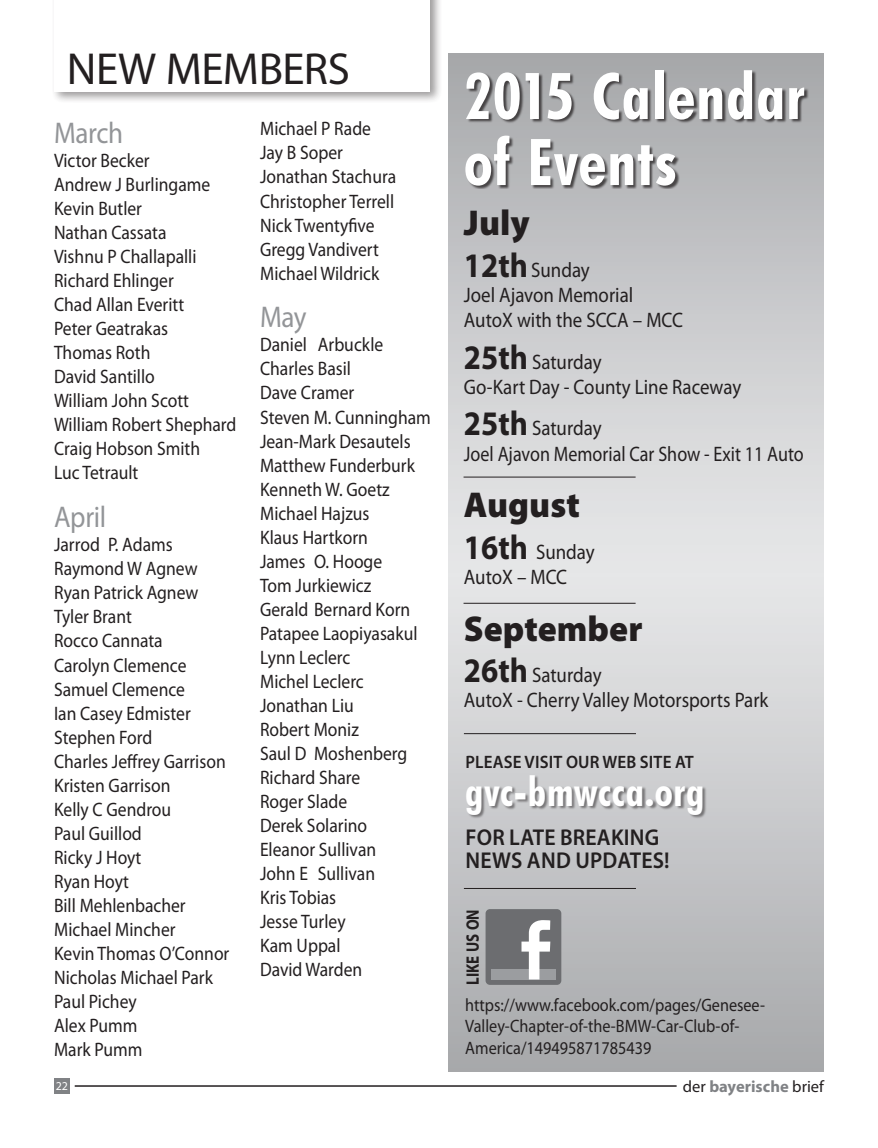
<style>
.page{position:relative;width:878px;height:1148px;background:#fff}
.page>*{position:absolute;margin:0;border:0;box-sizing:border-box;transform-origin:0 0}
.t1{font:700 condensed 64.5px/66px "Futura BT";letter-spacing:.01em;color:#fff}
.t2{font:45px "Myriad Pro";letter-spacing:-.01em;color:#231f20}
.t3{font:700 condensed 40.65px "Futura BT";letter-spacing:.015em;color:#fff}
.t4{font:900 36px "Myriad Pro";color:#231f20}
.t5{font:30px "Myriad Pro";letter-spacing:-.015em;color:#939598;scale:.9 1}
.t6{font:600 22.95px/22.5px "Myriad Pro";letter-spacing:.01em;color:#231f20;scale:.95 1}
.t7{font:21px/25.2px "Myriad Pro";color:#231f20;scale:.9 1}
.t8{font:19.5px/24px "Myriad Pro";color:#231f20;scale:.9 1}
.t9{font:18px/21.6px "Myriad Pro";color:#231f20;scale:.9 1}
.t10{font:600 18px "Myriad Pro";letter-spacing:.01em;color:#231f20;scale:.95 1}
.t11{font:700 18px "Myriad Pro";color:#231f20;scale:.83 1}
.t12{font:700 16.5px "Myriad Pro";color:#808285}
.t13{font:12px "Myriad Pro";color:#fff}
.s1{font-weight:700;font-size:34.5px}
.s2{font-weight:400;color:#231f20}
</style>
<div class="page">
<hr style="left:75px;top:1085px;width:601px;height:1px;background:#231f20">
<div style="left:54px;top:1078px;width:16px;height:16px;background:#808285"></div>
<div style="left:50px;top:0;width:392px;height:104px;background:#231f20;opacity:.5"></div>
<div style="left:54px;top:0;width:376px;height:92px;background:#fff"></div>
<svg style="left:448px;top:54px;width:376px;height:1017px;background:#cbccce"></svg>
<div style="left:466px;top:70px;width:342px;height:119px;background:#231f20;opacity:.75"></div>
<hr style="left:463px;top:477px;width:172px;height:1px;background:#231f20">
<hr style="left:463px;top:603px;width:172px;height:1px;background:#231f20">
<hr style="left:464px;top:733px;width:172px;height:1px;background:#231f20">
<hr style="left:464px;top:888px;width:172px;height:1px;background:#231f20">
<div style="left:485px;top:909px;width:76px;height:75px;background:#6c6d70;border-radius:4px"></div>
<div style="left:491px;top:968px;width:65px;height:11px;background:#9b9da0"></div>
<svg style="left:521px;top:920px;width:29px;height:59px"></svg>
<div style="left:466px;top:775px;width:240px;height:43px;background:#231f20;opacity:.5"></div>
<h2 class="t2" style="left:67px;top:44px;width:284px">NEW MEMBERS</h2>
<h3 class="t5" style="left:54px;top:117px;width:78px">March</h3>
<p class="t8" style="left:54px;top:149px;width:204px">Victor Becker<br>Andrew J Burlingame<br>Kevin Butler<br>Nathan Cassata<br>Vishnu P Challapalli<br>Richard Ehlinger<br>Chad Allan Everitt<br>Peter Geatrakas<br>Thomas Roth<br>David Santillo<br>William John Scott<br>William Robert Shephard<br>Craig Hobson Smith<br>Luc Tetrault</p>
<h3 class="t5" style="left:54px;top:501px;width:60px">April</h3>
<p class="t8" style="left:54px;top:533px;width:196px">Jarrod P. Adams<br>Raymond W Agnew<br>Ryan Patrick Agnew<br>Tyler Brant<br>Rocco Cannata<br>Carolyn Clemence<br>Samuel Clemence<br>Ian Casey Edmister<br>Stephen Ford<br>Charles Jeffrey Garrison<br>Kristen Garrison<br>Kelly C Gendrou<br>Paul Guillod<br>Ricky J Hoyt<br>Ryan Hoyt<br>Bill Mehlenbacher<br>Michael Mincher<br>Kevin Thomas O’Connor<br>Nicholas Michael Park<br>Paul Pichey<br>Alex Pumm<br>Mark Pumm</p>
<p class="t8" style="left:260px;top:117px;width:153px">Michael P Rade<br>Jay B Soper<br>Jonathan Stachura<br>Christopher Terrell<br>Nick Twentyfive<br>Gregg Vandivert<br>Michael Wildrick</p>
<h3 class="t5" style="left:260px;top:301px;width:53px">May</h3>
<p class="t8" style="left:260px;top:333px;width:191px">Daniel Arbuckle<br>Charles Basil<br>Dave Cramer<br>Steven M. Cunningham<br>Jean-Mark Desautels<br>Matthew Funderburk<br>Kenneth W. Goetz<br>Michael Hajzus<br>Klaus Hartkorn<br>James O. Hooge<br>Tom Jurkiewicz<br>Gerald Bernard Korn<br>Patapee Laopiyasakul<br>Lynn Leclerc<br>Michel Leclerc<br>Jonathan Liu<br>Robert Moniz<br>Saul D Moshenberg<br>Richard Share<br>Roger Slade<br>Derek Solarino<br>Eleanor Sullivan<br>John E Sullivan<br>Kris Tobias<br>Jesse Turley<br>Kam Uppal<br>David Warden</p>
<h1 class="t1" style="left:464px;top:63px;width:342px">2015 Calendar of Events</h1>
<h3 class="t4" style="left:464px;top:199px;width:67px">July</h3>
<p class="t7" style="left:464px;top:258px;width:245px"><span class="s1">12th</span> Sunday<br>Joel Ajavon Memorial<br>AutoX with the SCCA – MCC</p>
<p class="t7" style="left:464px;top:349px;width:310px"><span class="s1">25th</span> Saturday<br>Go-Kart Day - County Line Raceway</p>
<p class="t7" style="left:464px;top:416px;width:379px"><span class="s1">25th</span> Saturday<br>Joel Ajavon Memorial Car Show - Exit 11 Auto</p>
<h3 class="t4" style="left:464px;top:481px;width:117px">August</h3>
<p class="t7" style="left:464px;top:539px;width:147px"><span class="s1">16th</span> Sunday<br>AutoX – MCC</p>
<h3 class="t4" style="left:464px;top:604px;width:180px">September</h3>
<p class="t7" style="left:464px;top:663px;width:340px"><span class="s1">26th</span> Saturday<br>AutoX - Cherry Valley Motorsports Park</p>
<p class="t10" style="left:465px;top:750px;width:242px">PLEASE VISIT OUR WEB SITE AT</p>
<h3 class="t3" style="left:465px;top:766px;width:241px">gvc-bmwcca.org</h3>
<p class="t6" style="left:465px;top:825px;width:216px">FOR LATE BREAKING<br>NEWS AND UPDATES!</p>
<p class="t11" style="left:461px;top:984px;width:92px;rotate:-90deg">Like Us On</p>
<p class="t9" style="left:465px;top:994px;width:335px">https://www.facebook.com/pages/Genesee-<br>Valley-Chapter-of-the-BMW-Car-Club-of-<br>America/149495871785439</p>
<p class="t13" style="left:56px;top:1079px;width:14px">22</p>
<p class="t12" style="left:683px;top:1075px;width:142px"><span class="s2">der</span> bayerische <span class="s2">brief</span></p>
</div>
